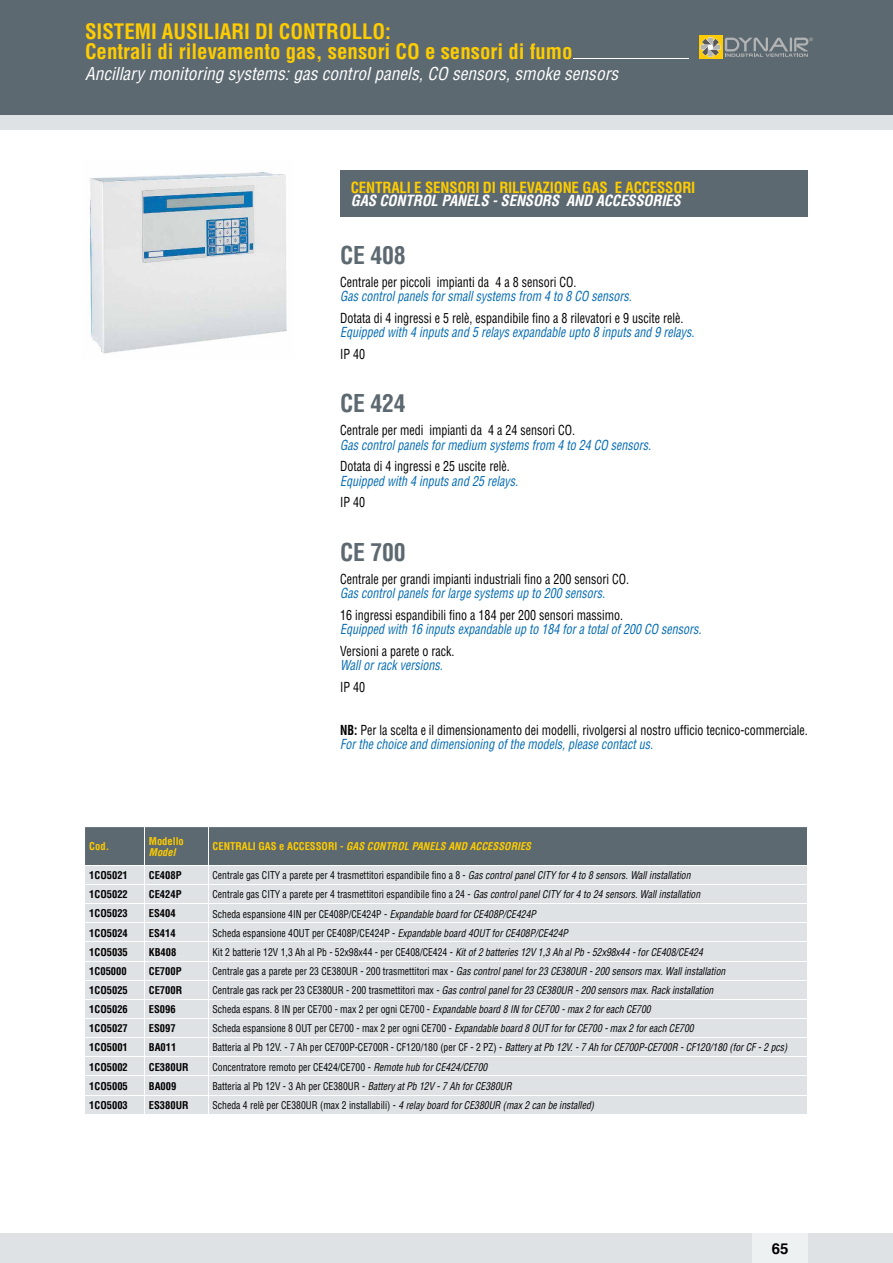
<style>
.page{position:relative;width:893px;height:1263px;background:#fff}
.page>*{position:absolute;margin:0;border:0;box-sizing:border-box;transform-origin:0 0}
.t1{font:700 condensed 24px "Helvetica";letter-spacing:-.01em;color:#5d6970}
.t2{font:700 condensed 20.85px/19.5px "Helvetica";color:#fecc00}
.t3{font:italic condensed 17.4px "Helvetica LT Std";color:#fff}
.t4{font:700 condensed 15px/13.5px "Helvetica";letter-spacing:-.01em;color:#fecc00}
.t5{font:700 15px "Helvetica";color:#000}
.t6{font:condensed 13.5px/14.2px "Helvetica";color:#000;scale:.89 1}
.t7{font:italic condensed 13.5px/14.2px "Helvetica";color:#006ab3;scale:.89 1}
.t8{font:condensed 10.5px "Helvetica";color:#000;scale:.92 1}
.t9{font:italic condensed 10.5px "Helvetica";color:#000;scale:.92 1}
.t10{font:700 condensed 10.5px "Helvetica";color:#000}
.t11{font:italic 700 condensed 10.5px "Helvetica";color:#fecc00}
.t12{font:700 condensed 10.5px/10.5px "Helvetica";color:#fecc00}
.s1{font-style:italic;color:#fff}
.s2{font-style:normal;color:#000}
.s3{font-style:italic;color:#006ab3}
.s4{font-weight:700}
.s5{font-style:italic}
.s6{font-style:normal}
</style>
<div class="page">
<div style="left:0;top:1233px;width:893px;height:30px;background:#dee2e5"></div>
<div style="left:0;top:0;width:893px;height:121px;background:#5d6970"></div>
<div style="left:753px;top:1233px;width:55px;height:30px;background:#eef1f2"></div>
<div style="left:0;top:115px;width:893px;height:15px;background:#dee2e5"></div>
<div style="left:699px;top:35px;width:23px;height:24px;background:#fecc00"></div>
<svg style="left:701px;top:37px;width:112px;height:20px"></svg>
<hr style="left:573px;top:58px;width:116px;height:1px;background:#fff">
<img style="left:89px;top:172px;width:198px;height:182px">
<div style="left:340px;top:170px;width:468px;height:47px;background:#5d6970"></div>
<svg style="left:85px;top:827px;width:722px;height:287px"></svg>
<hr style="left:85px;top:865px;width:60px;height:1px;background:#fff">
<hr style="left:145px;top:865px;width:63px;height:1px;background:#fff">
<hr style="left:208px;top:865px;width:599px;height:1px;background:#fff">
<hr style="left:85px;top:884px;width:60px;height:1px;background:#fff">
<hr style="left:145px;top:884px;width:63px;height:1px;background:#fff">
<hr style="left:208px;top:884px;width:599px;height:1px;background:#fff">
<hr style="left:85px;top:903px;width:60px;height:1px;background:#fff">
<hr style="left:145px;top:903px;width:63px;height:1px;background:#fff">
<hr style="left:208px;top:903px;width:599px;height:1px;background:#fff">
<hr style="left:85px;top:922px;width:60px;height:1px;background:#fff">
<hr style="left:145px;top:922px;width:63px;height:1px;background:#fff">
<hr style="left:208px;top:922px;width:599px;height:1px;background:#fff">
<hr style="left:85px;top:941px;width:60px;height:1px;background:#fff">
<hr style="left:145px;top:941px;width:63px;height:1px;background:#fff">
<hr style="left:208px;top:941px;width:599px;height:1px;background:#fff">
<hr style="left:85px;top:961px;width:60px;height:1px;background:#fff">
<hr style="left:145px;top:961px;width:63px;height:1px;background:#fff">
<hr style="left:208px;top:961px;width:599px;height:1px;background:#fff">
<hr style="left:85px;top:980px;width:60px;height:1px;background:#fff">
<hr style="left:145px;top:980px;width:63px;height:1px;background:#fff">
<hr style="left:208px;top:980px;width:599px;height:1px;background:#fff">
<hr style="left:85px;top:999px;width:60px;height:1px;background:#fff">
<hr style="left:145px;top:999px;width:63px;height:1px;background:#fff">
<hr style="left:208px;top:999px;width:599px;height:1px;background:#fff">
<hr style="left:85px;top:1018px;width:60px;height:1px;background:#fff">
<hr style="left:145px;top:1018px;width:63px;height:1px;background:#fff">
<hr style="left:208px;top:1018px;width:599px;height:1px;background:#fff">
<hr style="left:85px;top:1037px;width:60px;height:1px;background:#fff">
<hr style="left:145px;top:1037px;width:63px;height:1px;background:#fff">
<hr style="left:208px;top:1037px;width:599px;height:1px;background:#fff">
<hr style="left:85px;top:1056px;width:60px;height:1px;background:#fff">
<hr style="left:145px;top:1056px;width:63px;height:1px;background:#fff">
<hr style="left:208px;top:1056px;width:599px;height:1px;background:#fff">
<hr style="left:85px;top:1075px;width:60px;height:1px;background:#fff">
<hr style="left:145px;top:1075px;width:63px;height:1px;background:#fff">
<hr style="left:208px;top:1075px;width:599px;height:1px;background:#fff">
<hr style="left:85px;top:1095px;width:60px;height:1px;background:#fff">
<hr style="left:145px;top:1095px;width:63px;height:1px;background:#fff">
<hr style="left:208px;top:1095px;width:599px;height:1px;background:#fff">
<p class="t2" style="left:85px;top:22px;width:489px">SISTEMI AUSILIARI DI CONTROLLO:<br>Centrali di rilevamento gas, sensori CO e sensori di fumo</p>
<p class="t3" style="left:85px;top:62px;width:535px">Ancillary monitoring systems: gas control panels, CO sensors, smoke sensors</p>
<p class="t4" style="left:351px;top:180px;width:346px">CENTRALI E SENSORI DI RILEVAZIONE GAS E ACCESSORI<br><span class="s1">GAS CONTROL PANELS - SENSORS AND ACCESSORIES</span></p>
<p class="t1" style="left:340px;top:240px;width:67px">CE 408</p>
<p class="t7" style="left:340px;top:275px;width:329px"><span class="s2">Centrale per piccoli impianti da 4 a 8 sensori CO.<br></span>Gas control panels for small systems from 4 to 8 CO sensors.</p>
<p class="t6" style="left:340px;top:311px;width:400px">Dotata di 4 ingressi e 5 relè, espandibile fino a 8 rilevatori e 9 uscite relè.<br><span class="s3">Equipped with 4 inputs and 5 relays expandable upto 8 inputs and 9 relays.</span></p>
<p class="t6" style="left:340px;top:347px;width:30px">IP 40</p>
<p class="t1" style="left:340px;top:388px;width:67px">CE 424</p>
<p class="t7" style="left:340px;top:423px;width:351px"><span class="s2">Centrale per medi impianti da 4 a 24 sensori CO.<br></span>Gas control panels for medium systems from 4 to 24 CO sensors.</p>
<p class="t6" style="left:340px;top:459px;width:201px">Dotata di 4 ingressi e 25 uscite relè.<br><span class="s3">Equipped with 4 inputs and 25 relays.</span></p>
<p class="t6" style="left:340px;top:495px;width:30px">IP 40</p>
<p class="t1" style="left:340px;top:537px;width:67px">CE 700</p>
<p class="t6" style="left:340px;top:572px;width:326px">Centrale per grandi impianti industriali fino a 200 sensori CO.<br><span class="s3">Gas control panels for large systems up to 200 sensors.</span></p>
<p class="t7" style="left:340px;top:608px;width:408px"><span class="s2">16 ingressi espandibili fino a 184 per 200 sensori massimo.<br></span>Equipped with 16 inputs expandable up to 184 for a total of 200 CO sensors.</p>
<p class="t6" style="left:340px;top:644px;width:130px">Versioni a parete o rack.<br><span class="s3">Wall or rack versions.</span></p>
<p class="t6" style="left:340px;top:680px;width:30px">IP 40</p>
<p class="t6" style="left:340px;top:723px;width:527px"><span class="s4">NB:</span> Per la scelta e il dimensionamento dei modelli, rivolgersi al nostro ufficio tecnico-commerciale.<br><span class="s3">For the choice and dimensioning of the models, please contact us.</span></p>
<p class="t12" style="left:89px;top:841px;width:21px">Cod.</p>
<p class="t12" style="left:149px;top:836px;width:37px">Modello<br><span class="s5">MODEL</span></p>
<p class="t11" style="left:213px;top:840px;width:320px"><span class="s6">CENTRALI GAS e ACCESSORI -</span> GAS CONTROL PANELS AND ACCESSORIES</p>
<p class="t10" style="left:89px;top:869px;width:40px">1CO5021</p>
<p class="t10" style="left:149px;top:869px;width:34px">CE408P</p>
<p class="t8" style="left:213px;top:869px;width:521px">Centrale gas CITY a parete per 4 trasmettitori espandibile fino a 8 - <span class="s5">Gas control panel CITY for 4 to 8 sensors. Wall installation</span></p>
<p class="t10" style="left:89px;top:888px;width:40px">1CO5022</p>
<p class="t10" style="left:149px;top:888px;width:34px">CE424P</p>
<p class="t8" style="left:213px;top:888px;width:531px">Centrale gas CITY a parete per 4 trasmettitori espandibile fino a 24 - <span class="s5">Gas control panel CITY for 4 to 24 sensors. Wall installation</span></p>
<p class="t10" style="left:89px;top:907px;width:40px">1CO5023</p>
<p class="t10" style="left:149px;top:907px;width:28px">ES404</p>
<p class="t8" style="left:213px;top:907px;width:353px">Scheda espansione 4IN per CE408P/CE424P - <span class="s5">Expandable board for CE408P/CE424P</span></p>
<p class="t10" style="left:89px;top:926px;width:40px">1CO5024</p>
<p class="t10" style="left:149px;top:926px;width:28px">ES414</p>
<p class="t8" style="left:213px;top:926px;width:388px">Scheda espansione 4OUT per CE408P/CE424P - <span class="s5">Expandable board 4OUT for CE408P/CE424P</span></p>
<p class="t10" style="left:89px;top:945px;width:40px">1CO5035</p>
<p class="t10" style="left:149px;top:945px;width:29px">KB408</p>
<p class="t9" style="left:213px;top:945px;width:534px"><span class="s6">Kit 2 batterie 12V 1,3 Ah al Pb - 52x98x44 - per CE408/CE424 -</span> Kit of 2 batteries 12V 1,3 Ah al Pb - 52x98x44 - for CE408/CE424</p>
<p class="t10" style="left:89px;top:964px;width:39px">1C05000</p>
<p class="t10" style="left:149px;top:964px;width:34px">CE700P</p>
<p class="t9" style="left:213px;top:964px;width:559px"><span class="s6">Centrale gas a parete per 23 CE380UR - 200 trasmettitori max -</span> Gas control panel for 23 CE380UR - 200 sensors max. Wall installation</p>
<p class="t10" style="left:89px;top:983px;width:40px">1CO5025</p>
<p class="t10" style="left:149px;top:983px;width:35px">CE700R</p>
<p class="t9" style="left:213px;top:984px;width:546px"><span class="s6">Centrale gas rack per 23 CE380UR - 200 trasmettitori max -</span> Gas control panel for 23 CE380UR - 200 sensors max. Rack installation</p>
<p class="t10" style="left:89px;top:1003px;width:40px">1CO5026</p>
<p class="t10" style="left:149px;top:1003px;width:28px">ES096</p>
<p class="t9" style="left:213px;top:1003px;width:478px"><span class="s6">Scheda espans. 8 IN per CE700 - max 2 per ogni CE700 -</span> Expandable board 8 IN for CE700 - max 2 for each CE700</p>
<p class="t10" style="left:89px;top:1022px;width:40px">1CO5027</p>
<p class="t10" style="left:149px;top:1022px;width:28px">ES097</p>
<p class="t9" style="left:213px;top:1022px;width:524px"><span class="s6">Scheda espansione 8 OUT per CE700 - max 2 per ogni CE700 -</span> Expandable board 8 OUT for for CE700 - max 2 for each CE700</p>
<p class="t10" style="left:89px;top:1041px;width:40px">1CO5001</p>
<p class="t10" style="left:149px;top:1041px;width:29px">BA011</p>
<p class="t8" style="left:213px;top:1041px;width:626px">Batteria al Pb 12V. - 7 Ah per CE700P-CE700R - CF120/180 (per CF - 2 PZ) - <span class="s5">Battery at Pb 12V. - 7 Ah for CE700P-CE700R - CF120/180 (for CF - 2 pcs)</span></p>
<p class="t10" style="left:89px;top:1060px;width:40px">1CO5002</p>
<p class="t10" style="left:149px;top:1060px;width:41px">CE380UR</p>
<p class="t8" style="left:213px;top:1060px;width:300px">Concentratore remoto per CE424/CE700 - <span class="s5">Remote hub for CE424/CE700</span></p>
<p class="t10" style="left:89px;top:1079px;width:40px">1CO5005</p>
<p class="t10" style="left:149px;top:1079px;width:29px">BA009</p>
<p class="t8" style="left:213px;top:1079px;width:327px">Batteria al Pb 12V - 3 Ah per CE380UR - <span class="s5">Battery at Pb 12V - 7 Ah for CE380UR</span></p>
<p class="t10" style="left:89px;top:1098px;width:40px">1CO5003</p>
<p class="t10" style="left:149px;top:1098px;width:41px">ES380UR</p>
<p class="t9" style="left:213px;top:1098px;width:416px"><span class="s6">Scheda 4 relè per CE380UR (max 2 installabili) -</span> 4 relay board for CE380UR (max 2 can be installed)</p>
<p class="t5" style="left:772px;top:1236px;width:18px">65</p>
</div>
